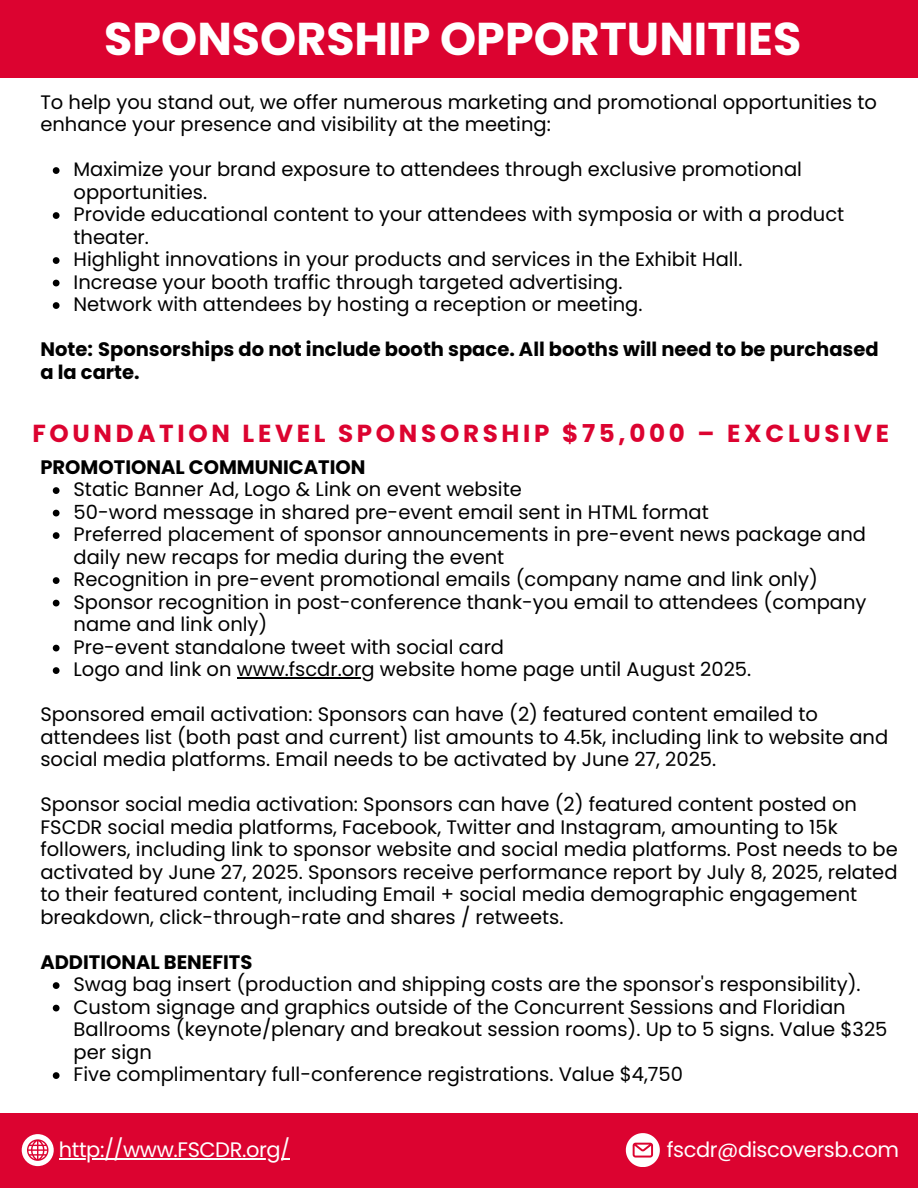
<style>
.page{position:relative;width:918px;height:1188px;background:#fff}
.page>*{position:absolute;margin:0;border:0;box-sizing:border-box;transform-origin:0 0}
.t1{font:700 45.9px "Poppins";color:#fff}
.t2{font:700 24.6px "Poppins";letter-spacing:.15em;color:#dc0330}
.t3{font:21px "Poppins";letter-spacing:-.02em;color:#fff}
.t4{font:19.5px/22.5px "Poppins";color:#000}
.t5{font:700 19.5px/22.5px "Poppins";color:#000}
</style>
<div class="page">
<div style="left:0;top:1114px;width:918px;height:74px;background:#dc0330"></div>
<svg style="left:626px;top:1133px;width:34px;height:34px"></svg>
<svg style="left:22px;top:1134px;width:32px;height:32px"></svg>
<hr style="left:59px;top:1158px;width:231px;height:1px;background:#fff">
<div style="left:0;top:0;width:918px;height:78px;background:#dc0330"></div>
<svg style="left:53px;top:167px;width:7px;height:7px"></svg>
<svg style="left:53px;top:212px;width:7px;height:7px"></svg>
<svg style="left:53px;top:257px;width:7px;height:7px"></svg>
<svg style="left:53px;top:280px;width:7px;height:6px"></svg>
<svg style="left:53px;top:302px;width:7px;height:7px"></svg>
<svg style="left:53px;top:487px;width:7px;height:7px"></svg>
<svg style="left:53px;top:510px;width:7px;height:6px"></svg>
<svg style="left:53px;top:532px;width:7px;height:7px"></svg>
<svg style="left:53px;top:577px;width:7px;height:7px"></svg>
<svg style="left:53px;top:600px;width:7px;height:6px"></svg>
<svg style="left:53px;top:645px;width:7px;height:6px"></svg>
<svg style="left:53px;top:667px;width:7px;height:7px"></svg>
<hr style="left:237px;top:677px;width:138px;height:1px;background:#000">
<svg style="left:53px;top:982px;width:7px;height:7px"></svg>
<svg style="left:53px;top:1005px;width:7px;height:6px"></svg>
<svg style="left:53px;top:1072px;width:7px;height:7px"></svg>
<p class="t1" style="left:104px;top:7px;width:699px">SPONSORSHIP OPPORTUNITIES</p>
<p class="t4" style="left:40px;top:91px;width:838px">To help you stand out, we offer numerous marketing and promotional opportunities to enhance your presence and visibility at the meeting:</p>
<p class="t4" style="left:74px;top:158px;width:730px">Maximize your brand exposure to attendees through exclusive promotional opportunities.</p>
<p class="t4" style="left:74px;top:203px;width:772px">Provide educational content to your attendees with symposia or with a product theater.</p>
<p class="t4" style="left:74px;top:248px;width:670px">Highlight innovations in your products and services in the Exhibit Hall.</p>
<h4 class="t4" style="left:74px;top:271px;width:550px">Increase your booth traffic through targeted advertising.</h4>
<h2 class="t4" style="left:74px;top:293px;width:571px">Network with attendees by hosting a reception or meeting.</h2>
<p class="t5" style="left:40px;top:338px;width:840px">Note: Sponsorships do not include booth space. All booths will need to be purchased a la carte.</p>
<p class="t2" style="left:32px;top:417px;width:858px">FOUNDATION LEVEL SPONSORSHIP $75,000 – EXCLUSIVE</p>
<p class="t5" style="left:40px;top:456px;width:327px">PROMOTIONAL COMMUNICATION</p>
<p class="t4" style="left:74px;top:478px;width:795px">Static Banner Ad, Logo &amp; Link on event website<br>50-word message in shared pre-event email sent in HTML format<br>Preferred placement of sponsor announcements in pre-event news package and daily new recaps for media during the event<br>Recognition in pre-event promotional emails (company name and link only)<br>Sponsor recognition in post-conference thank-you email to attendees (company name and link only)<br>Pre-event standalone tweet with social card<br>Logo and link on www.fscdr.org website home page until August 2025.</p>
<p class="t4" style="left:40px;top:703px;width:849px">Sponsored email activation: Sponsors can have (2) featured content emailed to attendees list (both past and current) list amounts to 4.5k, including link to website and social media platforms. Email needs to be activated by June 27, 2025.</p>
<p class="t4" style="left:40px;top:793px;width:859px">Sponsor social media activation: Sponsors can have (2) featured content posted on FSCDR social media platforms, Facebook, Twitter and Instagram, amounting to 15k followers, including link to sponsor website and social media platforms. Post needs to be activated by June 27, 2025. Sponsors receive performance report by July 8, 2025, related to their featured content, including Email + social media demographic engagement breakdown, click-through-rate and shares / retweets.</p>
<p class="t5" style="left:40px;top:951px;width:214px">ADDITIONAL BENEFITS</p>
<p class="t4" style="left:74px;top:973px;width:816px">Swag bag insert (production and shipping costs are the sponsor's responsibility).<br>Custom signage and graphics outside of the Concurrent Sessions and Floridian Ballrooms (keynote/plenary and breakout session rooms). Up to 5 signs. Value $325 per sign<br>Five complimentary full-conference registrations. Value $4,750</p>
<p class="t3" style="left:59px;top:1135px;width:233px">http://www.FSCDR.org/</p>
<h1 class="t3" style="left:667px;top:1135px;width:234px">fscdr@discoversb.com</h1>
</div>
